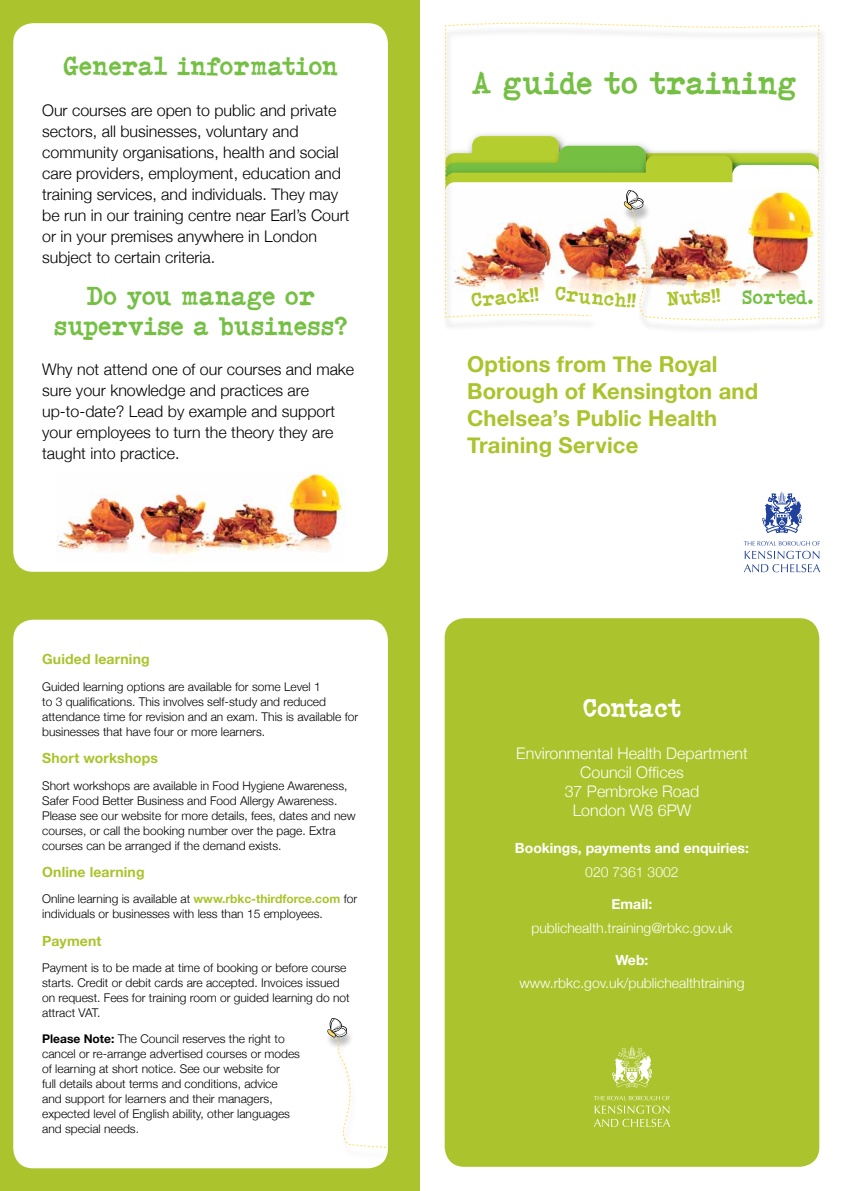
<style>
.page{position:relative;width:842px;height:1191px;background:#fff}
.page>*{position:absolute;margin:0;border:0;box-sizing:border-box;transform-origin:0 0}
.t1{font:32px "Click Clack";color:#75c044}
.t2{font:26px/30px "Click Clack";color:#75c044;text-align:center}
.t3{font:26px "Click Clack";color:#fff}
.t4{font:700 22px/27px "Helvetica Neue";letter-spacing:.005em;color:#abc32c}
.t5{font:20px "Click Clack";color:#abc32c}
.t6{font:20px "Click Clack";color:#75c044}
.t7{font:300 16px/21px "Helvetica Neue";color:#000}
.t8{font:300 16px/19px "Helvetica Neue";color:#fff;text-align:center}
.t9{font:300 14px "Helvetica Neue";color:#fff}
.t10{font:700 14px "Helvetica Neue";letter-spacing:.01em;color:#abc32c}
.t11{font:700 14px "Helvetica Neue";color:#fff}
.t12{font:300 12px/15px "Helvetica Neue";color:#000}
.s1{font-weight:700;color:#abc32c}
.s2{font-weight:700}
</style>
<div class="page">
<div style="left:0;top:0;width:420px;height:1191px;background:#abc32c"></div>
<div style="left:13px;top:23px;width:375px;height:549px;background:#fff;border-radius:20px"></div>
<div style="left:13px;top:619px;width:375px;height:549px;background:#fff;border-radius:20px"></div>
<div style="left:445px;top:618px;width:374px;height:548px;background:#abc32c;border-radius:20px"></div>
<img style="left:57px;top:473px;width:286px;height:82px">
<div style="left:443px;top:26px;width:384px;height:308px;background:#fafafa"></div>
<img style="left:445px;top:22px;width:375px;height:298px">
<svg style="left:744px;top:551px;width:76px;height:21px"></svg>
<svg style="left:744px;top:541px;width:76px;height:4px"></svg>
<svg style="left:762px;top:491px;width:41px;height:43px"></svg>
<svg style="left:594px;top:1095px;width:76px;height:32px"></svg>
<svg style="left:612px;top:1046px;width:41px;height:41px"></svg>
<div style="left:325px;top:1021px;width:63px;height:140px;background:#fff"></div>
<svg style="left:327px;top:1018px;width:61px;height:130px"></svg>
<h2 class="t2" style="left:63px;top:51px;width:277px">General information</h2>
<p class="t7" style="left:42px;top:100px;width:309px">Our courses are open to public and private sectors, all businesses, voluntary and community organisations, health and social care providers, employment, education and training services, and individuals. They may be run in our training centre near Earl’s Court or in your premises anywhere in London subject to certain criteria.</p>
<h2 class="t2" style="left:54px;top:280px;width:295px">Do you manage or supervise a business?</h2>
<h3 class="t7" style="left:42px;top:359px;width:314px">Why not attend one of our courses and make sure your knowledge and practices are up-to-date? Lead by example and support your employees to turn the theory they are taught into practice.</h3>
<p class="t10" style="left:42px;top:651px;width:109px">Guided learning</p>
<p class="t12" style="left:42px;top:679px;width:318px">Guided learning options are available for some Level 1<br>to 3 qualifications. This involves self-study and reduced attendance time for revision and an exam. This is available for businesses that have four or more learners.</p>
<p class="t10" style="left:42px;top:749px;width:117px">Short workshops</p>
<p class="t12" style="left:42px;top:777px;width:315px">Short workshops are available in Food Hygiene Awareness, Safer Food Better Business and Food Allergy Awareness.<br>Please see our website for more details, fees, dates and new courses, or call the booking number over the page. Extra courses can be arranged if the demand exists.</p>
<p class="t10" style="left:42px;top:863px;width:104px">Online learning</p>
<p class="t12" style="left:42px;top:891px;width:317px">Online learning is available at <span class="s1">www.rbkc-thirdforce.com</span> for individuals or businesses with less than 15 employees.</p>
<p class="t10" style="left:42px;top:932px;width:61px">Payment</p>
<p class="t12" style="left:42px;top:960px;width:309px">Payment is to be made at time of booking or before course starts. Credit or debit cards are accepted. Invoices issued on request. Fees for training room or guided learning do not attract VAT.</p>
<p class="t12" style="left:42px;top:1031px;width:259px"><span class="s2">Please Note:</span> The Council reserves the right to cancel or re-arrange advertised courses or modes of learning at short notice. See our website for<br>full details about terms and conditions, advice and support for learners and their managers, expected level of English ability, other languages and special needs.</p>
<h1 class="t1" style="left:472px;top:63px;width:327px">A guide to training</h1>
<h3 class="t5" style="left:470px;top:288px;width:69px;rotate:-5deg">Crack!!</h3>
<h3 class="t5" style="left:556px;top:281px;width:83px;rotate:5deg">Crunch!!</h3>
<h3 class="t5" style="left:666px;top:287px;width:55px;rotate:-5deg">Nuts!!</h3>
<h3 class="t6" style="left:742px;top:285px;width:73px">Sorted.</h3>
<h3 class="t4" style="left:467px;top:350px;width:293px">Options from The Royal<br>Borough of Kensington and<br>Chelsea’s Public Health<br>Training Service</h3>
<h2 class="t3" style="left:583px;top:692px;width:100px">Contact</h2>
<h3 class="t8" style="left:516px;top:743px;width:233px">Environmental Health Department<br>Council Offices<br>37 Pembroke Road<br>London W8 6PW</h3>
<p class="t11" style="left:515px;top:840px;width:236px">Bookings, payments and enquiries:</p>
<p class="t9" style="left:585px;top:863px;width:95px">020 7361 3002</p>
<p class="t11" style="left:611px;top:895px;width:42px">Email:</p>
<p class="t9" style="left:531px;top:919px;width:203px">publichealth.training@rbkc.gov.uk</p>
<p class="t11" style="left:615px;top:951px;width:34px">Web:</p>
<p class="t9" style="left:519px;top:974px;width:227px">www.rbkc.gov.uk/publichealthtraining</p>
</div>
